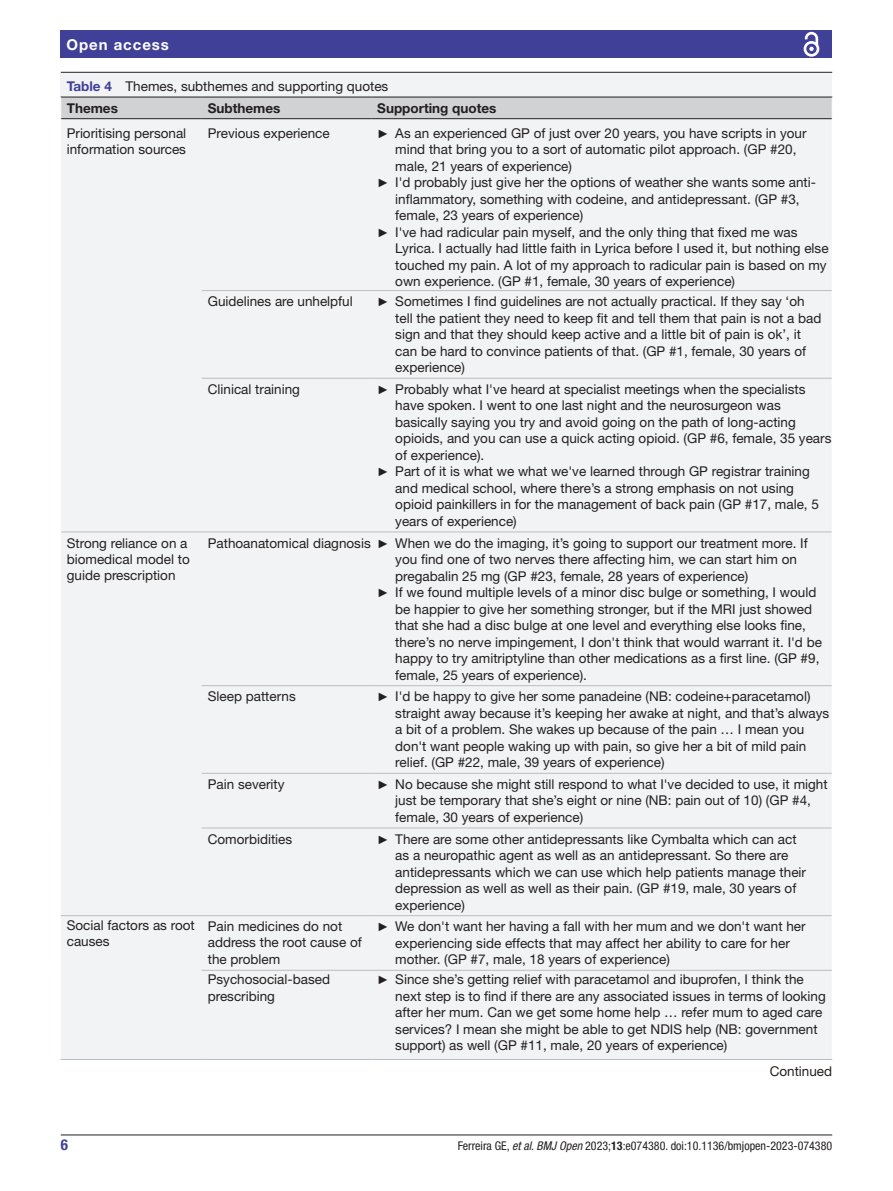
<style>
.page{position:relative;width:893px;height:1191px;background:#fff}
.page>*{position:absolute;margin:0;border:0;box-sizing:border-box;transform-origin:0 0}
.t1{font:700 15px "Helvetica Neue LT Std";letter-spacing:.065em;color:#fff}
.t2{font:700 condensed 15px "Helvetica Neue LT Std";color:#414099}
.t3{font:13.5px/16.5px "Helvetica Neue LT Std";color:#231f20}
.t4{font:700 13.5px "Helvetica Neue LT Std";color:#231f20}
.t5{font:condensed 12px "Helvetica Neue LT Std";color:#231f20}
.s1{font-weight:700;color:#414099}
.s2{font-weight:700}
.s3{font-family:"Arial";font-size:12px}
.s4{font-style:italic}
</style>
<div class="page">
<hr style="left:61px;top:1134px;width:771px;height:1px;background:#231f20">
<div style="left:61px;top:31px;width:771px;height:27px;background:#414099"></div>
<svg style="left:803px;top:31px;width:17px;height:26px"></svg>
<div style="left:61px;top:73px;width:771px;height:986px;background:#f2f3f4"></div>
<hr style="left:61px;top:72px;width:771px;height:1px;background:#231f20">
<hr style="left:202px;top:290px;width:169px;height:1px;background:#bcbdc0">
<hr style="left:371px;top:290px;width:461px;height:1px;background:#bcbdc0">
<hr style="left:202px;top:378px;width:169px;height:1px;background:#bcbdc0">
<hr style="left:371px;top:378px;width:461px;height:1px;background:#bcbdc0">
<hr style="left:61px;top:532px;width:141px;height:1px;background:#bcbdc0">
<hr style="left:202px;top:532px;width:169px;height:1px;background:#bcbdc0">
<hr style="left:371px;top:532px;width:461px;height:1px;background:#bcbdc0">
<hr style="left:202px;top:685px;width:169px;height:1px;background:#bcbdc0">
<hr style="left:371px;top:685px;width:461px;height:1px;background:#bcbdc0">
<hr style="left:202px;top:773px;width:169px;height:1px;background:#bcbdc0">
<hr style="left:371px;top:773px;width:461px;height:1px;background:#bcbdc0">
<hr style="left:202px;top:827px;width:169px;height:1px;background:#bcbdc0">
<hr style="left:371px;top:827px;width:461px;height:1px;background:#bcbdc0">
<hr style="left:202px;top:915px;width:169px;height:1px;background:#bcbdc0">
<hr style="left:371px;top:915px;width:461px;height:1px;background:#bcbdc0">
<svg style="left:60px;top:97px;width:773px;height:22px;background:#c6c7c9"></svg>
<hr style="left:61px;top:915px;width:141px;height:1px;background:#bcbdc0">
<hr style="left:202px;top:970px;width:169px;height:1px;background:#bcbdc0">
<hr style="left:371px;top:970px;width:461px;height:1px;background:#bcbdc0">
<hr style="left:61px;top:1059px;width:141px;height:1px;background:#bcbdc0">
<hr style="left:202px;top:1059px;width:169px;height:1px;background:#bcbdc0">
<hr style="left:371px;top:1059px;width:461px;height:1px;background:#bcbdc0">
<p class="t1" style="left:66px;top:35px;width:104px">Open access</p>
<p class="t3" style="left:67px;top:75px;width:323px;line-height:22px"><span class="s1">Table 4</span> Themes, subthemes and supporting quotes<br><span class="s2">Themes</span></p>
<p class="t4" style="left:208px;top:99px;width:74px">Subthemes</p>
<p class="t4" style="left:377px;top:99px;width:121px">Supporting quotes</p>
<p class="t3" style="left:67px;top:124px;width:121px">Prioritising personal information sources</p>
<p class="t3" style="left:208px;top:124px;width:123px">Previous experience</p>
<p class="t3" style="left:377px;top:124px;width:431px"><span class="s3">►</span> As an experienced GP of just over 20 years, you have scripts in your</p>
<p class="t3" style="left:395px;top:141px;width:403px">mind that bring you to a sort of automatic pilot approach. (GP #20,</p>
<p class="t3" style="left:395px;top:157px;width:178px">male, 21 years of experience)</p>
<p class="t3" style="left:377px;top:174px;width:440px"><span class="s3">►</span> I'd probably just give her the options of weather she wants some anti-</p>
<p class="t3" style="left:395px;top:190px;width:406px">inflammatory, something with codeine, and antidepressant. (GP #3,</p>
<p class="t3" style="left:395px;top:207px;width:190px">female, 23 years of experience)</p>
<p class="t3" style="left:377px;top:223px;width:422px"><span class="s3">►</span> I've had radicular pain myself, and the only thing that fixed me was</p>
<p class="t3" style="left:395px;top:240px;width:435px">Lyrica. I actually had little faith in Lyrica before I used it, but nothing else</p>
<p class="t3" style="left:395px;top:256px;width:433px">touched my pain. A lot of my approach to radicular pain is based on my</p>
<p class="t3" style="left:395px;top:273px;width:341px">own experience. (GP #1, female, 30 years of experience)</p>
<p class="t3" style="left:208px;top:293px;width:147px">Guidelines are unhelpful</p>
<p class="t3" style="left:395px;top:293px;width:428px;text-indent:-18px"><span class="s3">►</span> Sometimes I find guidelines are not actually practical. If they say ‘oh tell the patient they need to keep fit and tell them that pain is not a bad sign and that they should keep active and a little bit of pain is ok’, it can be hard to convince patients of that. (GP #1, female, 30 years of experience)</p>
<p class="t3" style="left:208px;top:381px;width:94px">Clinical training</p>
<p class="t3" style="left:377px;top:381px;width:430px"><span class="s3">►</span> Probably what I've heard at specialist meetings when the specialists</p>
<p class="t3" style="left:395px;top:397px;width:387px">have spoken. I went to one last night and the neurosurgeon was</p>
<p class="t3" style="left:395px;top:414px;width:402px">basically saying you try and avoid going on the path of long-acting</p>
<p class="t3" style="left:395px;top:430px;width:438px">opioids, and you can use a quick acting opioid. (GP #6, female, 35 years</p>
<p class="t3" style="left:395px;top:447px;width:90px">of experience).</p>
<p class="t3" style="left:377px;top:463px;width:434px"><span class="s3">►</span> Part of it is what we what we've learned through GP registrar training</p>
<p class="t3" style="left:395px;top:480px;width:400px">and medical school, where there’s a strong emphasis on not using</p>
<p class="t3" style="left:395px;top:496px;width:425px">opioid painkillers in for the management of back pain (GP #17, male, 5</p>
<p class="t3" style="left:395px;top:513px;width:123px">years of experience)</p>
<p class="t3" style="left:67px;top:534px;width:125px">Strong reliance on a biomedical model to guide prescription</p>
<p class="t3" style="left:208px;top:534px;width:601px">Pathoanatomical diagnosis <span class="s3">►</span> When we do the imaging, it’s going to support our treatment more. If</p>
<p class="t3" style="left:395px;top:551px;width:403px">you find one of two nerves there affecting him, we can start him on</p>
<p class="t3" style="left:395px;top:567px;width:355px">pregabalin 25 mg (GP #23, female, 28 years of experience)</p>
<p class="t3" style="left:377px;top:584px;width:441px"><span class="s3">►</span> If we found multiple levels of a minor disc bulge or something, I would</p>
<p class="t3" style="left:395px;top:600px;width:418px">be happier to give her something stronger, but if the MRI just showed</p>
<p class="t3" style="left:395px;top:617px;width:412px">that she had a disc bulge at one level and everything else looks fine,</p>
<p class="t3" style="left:395px;top:633px;width:428px">there’s no nerve impingement, I don't think that would warrant it. I'd be</p>
<p class="t3" style="left:395px;top:650px;width:426px">happy to try amitriptyline than other medications as a first line. (GP #9,</p>
<p class="t3" style="left:395px;top:666px;width:193px">female, 25 years of experience).</p>
<p class="t3" style="left:208px;top:688px;width:90px">Sleep patterns</p>
<p class="t3" style="left:395px;top:688px;width:436px;text-indent:-18px"><span class="s3">►</span> I'd be happy to give her some panadeine (NB: codeine+paracetamol) straight away because it’s keeping her awake at night, and that’s always a bit of a problem. She wakes up because of the pain … I mean you don't want people waking up with pain, so give her a bit of mild pain relief. (GP #22, male, 39 years of experience)</p>
<p class="t3" style="left:208px;top:775px;width:78px">Pain severity</p>
<p class="t3" style="left:395px;top:775px;width:434px;text-indent:-18px"><span class="s3">►</span> No because she might still respond to what I've decided to use, it might just be temporary that she’s eight or nine (NB: pain out of 10) (GP #4, female, 30 years of experience)</p>
<p class="t3" style="left:208px;top:830px;width:86px">Comorbidities</p>
<p class="t3" style="left:395px;top:830px;width:412px;text-indent:-18px"><span class="s3">►</span> There are some other antidepressants like Cymbalta which can act as a neuropathic agent as well as an antidepressant. So there are antidepressants which we can use which help patients manage their depression as well as well as their pain. (GP #19, male, 30 years of experience)</p>
<p class="t3" style="left:67px;top:916px;width:129px">Social factors as root causes</p>
<p class="t3" style="left:208px;top:918px;width:156px">Pain medicines do not address the root cause of the problem</p>
<p class="t3" style="left:395px;top:918px;width:412px;text-indent:-18px"><span class="s3">►</span> We don't want her having a fall with her mum and we don't want her experiencing side effects that may affect her ability to care for her mother. (GP #7, male, 18 years of experience)</p>
<p class="t3" style="left:208px;top:971px;width:124px">Psychosocial-based prescribing</p>
<p class="t3" style="left:395px;top:971px;width:432px;text-indent:-18px"><span class="s3">►</span> Since she’s getting relief with paracetamol and ibuprofen, I think the next step is to find if there are any associated issues in terms of looking after her mum. Can we get some home help … refer mum to aged care services? I mean she might be able to get NDIS help (NB: government support) as well (GP #11, male, 20 years of experience)</p>
<p class="t3" style="left:770px;top:1062px;width:64px">Continued</p>
<p class="t2" style="left:61px;top:1135px;width:9px">6</p>
<p class="t5" style="left:458px;top:1138px;width:376px">Ferreira GE, <span class="s4">et al</span>. <span class="s4">BMJ Open</span> 2023;<span class="s2">13</span>:e074380. doi:10.1136/bmjopen-2023-074380</p>
</div>
